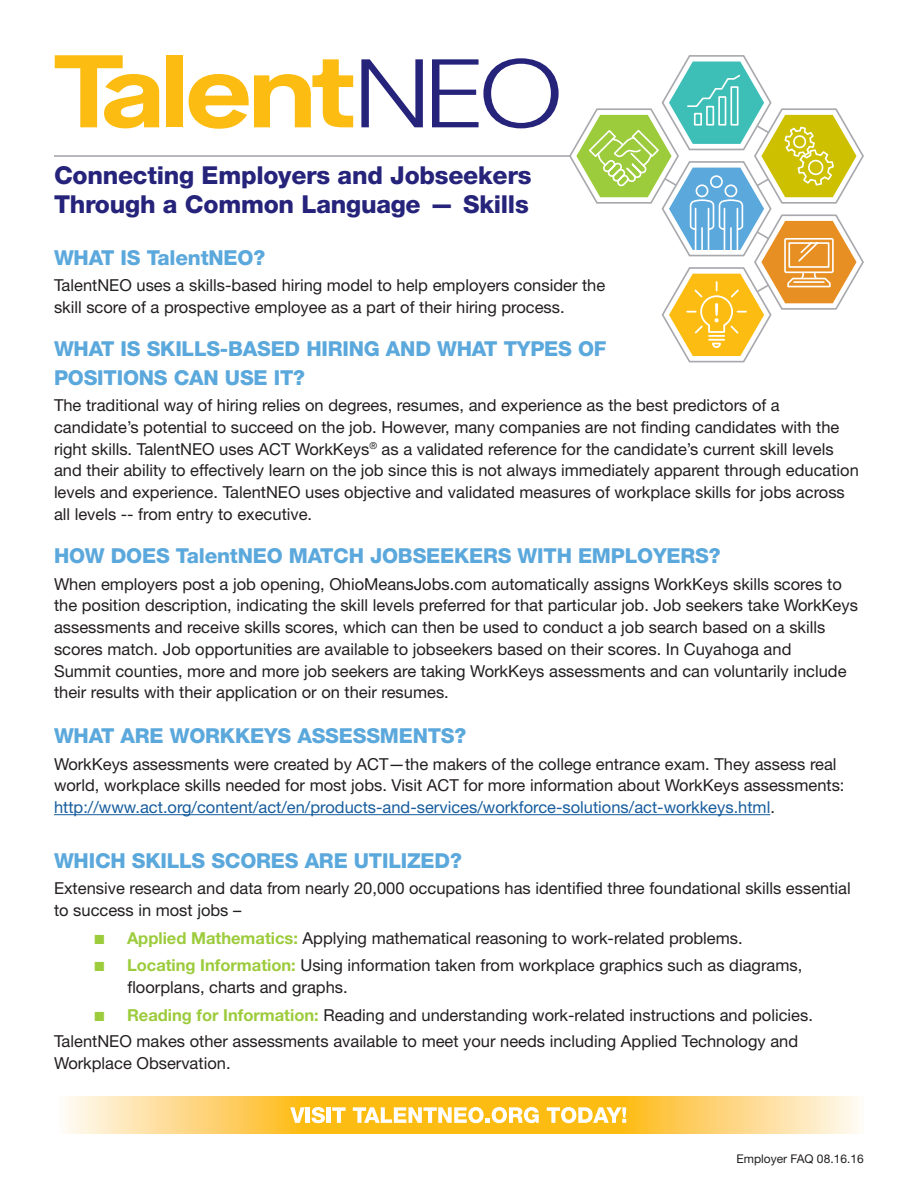
<style>
.page{position:relative;width:918px;height:1188px;background:#fff}
.page>*{position:absolute;margin:0;border:0;box-sizing:border-box;transform-origin:0 0}
.t1{font:800 24.75px "Helvetica Neue";letter-spacing:-.01em;color:#26237b}
.t2{font:800 20.7px/28.5px "Helvetica Neue";letter-spacing:-.01em;color:#5ba8dc}
.Paragraph_Style_1{font:16.5px/21.8px "Helvetica Neue";color:#231f20}
.t3{font:12px "Helvetica Neue";color:#231f20}
.s1{color:#175d9e}
.s2{color:#9ccb3b}
.s3{font-weight:700;color:#9ccb3b}
</style>
<div class="page">
<svg style="left:55px;top:55px;width:104px;height:73px"></svg>
<div style="left:167px;top:55px;width:16px;height:72px;background:#fdbc12"></div>
<svg style="left:189px;top:59px;width:164px;height:70px"></svg>
<svg style="left:361px;top:59px;width:62px;height:68px"></svg>
<svg style="left:432px;top:58px;width:127px;height:70px"></svg>
<svg style="left:569px;top:55px;width:295px;height:308px"></svg>
<hr style="left:54px;top:155px;width:516px;height:2px;background:#a8a9ad">
<hr style="left:54px;top:814px;width:716px;height:1px;background:#175d9e">
<svg style="left:67px;top:1096px;width:791px;height:38px;background:#fdd166"></svg>
<svg style="left:290px;top:1107px;width:15px;height:16px"></svg>
<hr style="left:306px;top:1107px;width:4px;height:16px;background:#fff">
<svg style="left:311px;top:1107px;width:14px;height:16px"></svg>
<hr style="left:327px;top:1107px;width:4px;height:16px;background:#fff">
<svg style="left:332px;top:1107px;width:14px;height:16px"></svg>
<svg style="left:353px;top:1107px;width:186px;height:16px"></svg>
<svg style="left:547px;top:1107px;width:79px;height:16px"></svg>
<p class="t1" style="left:54px;top:161px;width:479px">Connecting Employers and Jobseekers</p>
<p class="t1" style="left:54px;top:190px;width:476px">Through a Common Language — Skills</p>
<p class="t2" style="left:54px;top:243px;width:213px">WHAT IS TalentNEO?</p>
<p class="Paragraph_Style_1" style="left:54px;top:274px;width:553px">TalentNEO uses a skills-based hiring model to help employers consider the skill score of a prospective employee as a part of their hiring process.</p>
<p class="t2" style="left:54px;top:335px;width:554px">WHAT IS SKILLS-BASED HIRING AND WHAT TYPES OF<br>POSITIONS CAN USE IT?</p>
<p class="Paragraph_Style_1" style="left:54px;top:394px;width:806px">The traditional way of hiring relies on degrees, resumes, and experience as the best predictors of a candidate’s potential to succeed on the job. However, many companies are not finding candidates with the right skills. TalentNEO uses ACT WorkKeys<sup>®</sup> as a validated reference for the candidate’s current skill levels and their ability to effectively learn on the job since this is not always immediately apparent through education levels and experience. TalentNEO uses objective and validated measures of workplace skills for jobs across all levels -- from entry to executive.</p>
<p class="t2" style="left:54px;top:542px;width:668px">HOW DOES TalentNEO MATCH JOBSEEKERS WITH EMPLOYERS?</p>
<p class="Paragraph_Style_1" style="left:54px;top:573px;width:806px">When employers post a job opening, OhioMeansJobs.com automatically assigns WorkKeys skills scores to the position description, indicating the skill levels preferred for that particular job. Job seekers take WorkKeys assessments and receive skills scores, which can then be used to conduct a job search based on a skills scores match. Job opportunities are available to jobseekers based on their scores. In Cuyahoga and<br>Summit counties, more and more job seekers are taking WorkKeys assessments and can voluntarily include their results with their application or on their resumes.</p>
<p class="t2" style="left:54px;top:722px;width:414px">WHAT ARE WORKKEYS ASSESSMENTS?</p>
<p class="Paragraph_Style_1" style="left:54px;top:753px;width:792px">WorkKeys assessments were created by ACT—the makers of the college entrance exam. They assess real world, workplace skills needed for most jobs. Visit ACT for more information about WorkKeys assessments: <span class="s1">http://www.act.org/content/act/en/products-and-services/workforce-solutions/act-workkeys.html</span>.</p>
<p class="t2" style="left:54px;top:846px;width:409px">WHICH SKILLS SCORES ARE UTILIZED?</p>
<p class="Paragraph_Style_1" style="left:54px;top:877px;width:798px">Extensive research and data from nearly 20,000 occupations has identified three foundational skills essential to success in most jobs –</p>
<p class="Paragraph_Style_1" style="left:95px;top:927px;width:650px"><span class="s2">■</span> <span class="s3">Applied Mathematics:</span> Applying mathematical reasoning to work-related problems.</p>
<p class="Paragraph_Style_1" style="left:127px;top:954px;width:676px;text-indent:-33px"><span class="s2">■</span> <span class="s3">Locating Information:</span> Using information taken from workplace graphics such as diagrams, floorplans, charts and graphs.</p>
<p class="Paragraph_Style_1" style="left:95px;top:1004px;width:720px"><span class="s2">■</span> <span class="s3">Reading for Information:</span> Reading and understanding work-related instructions and policies.</p>
<p class="Paragraph_Style_1" style="left:54px;top:1030px;width:746px">TalentNEO makes other assessments available to meet your needs including Applied Technology and<br>Workplace Observation.</p>
<p class="t3" style="left:737px;top:1151px;width:129px">Employer FAQ 08.16.16</p>
</div>
